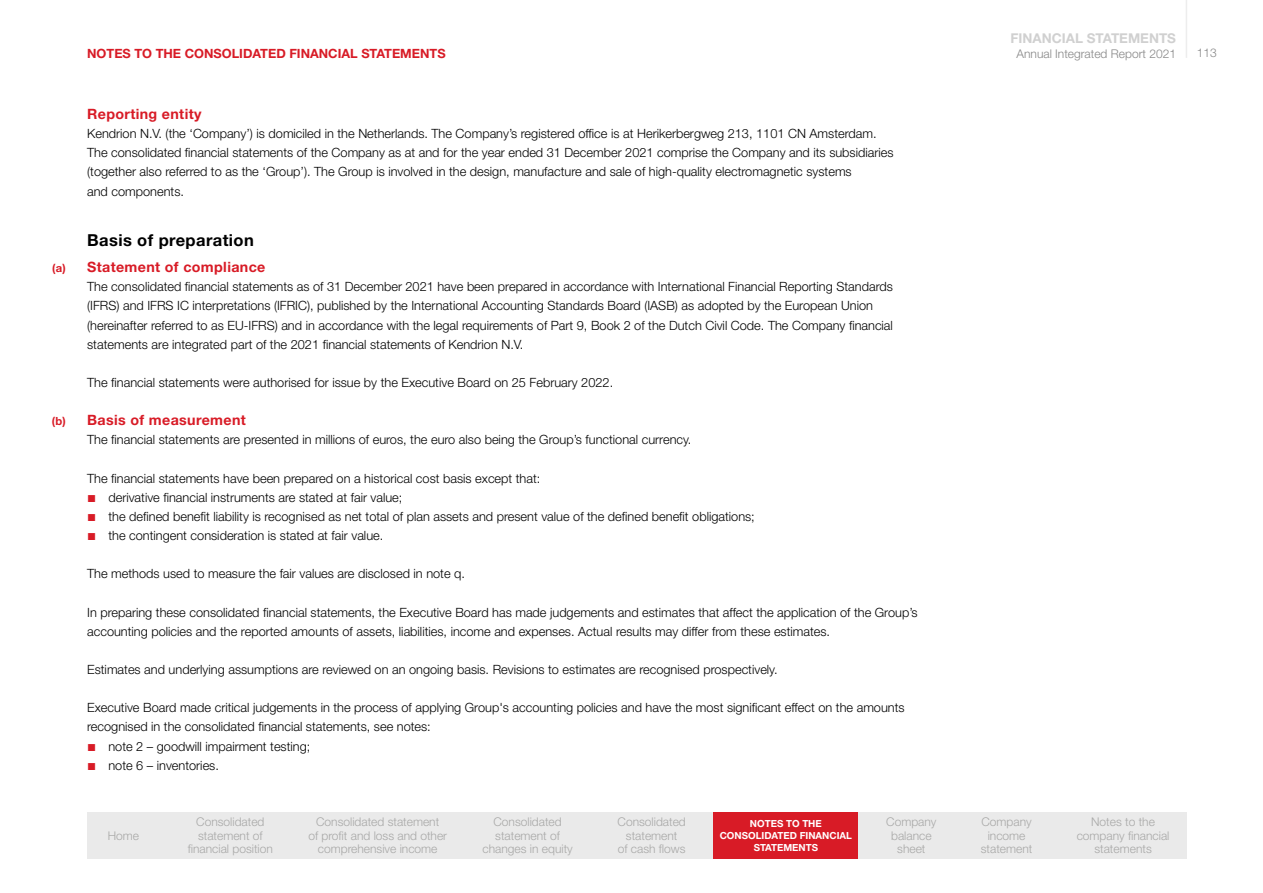
<style>
.page{position:relative;width:1263px;height:893px;background:#fff}
.page>*{position:absolute;margin:0;border:0;box-sizing:border-box;transform-origin:0 0}
.t1{font:700 16.5px "Helvetica Neue LT Std";letter-spacing:.025em;color:#000}
.t2{font:700 14.25px "Helvetica Neue LT Std";letter-spacing:.025em;color:#d81b26}
.t3{font:700 13.5px "Helvetica Neue LT Std";color:#d0d0d0}
.t4{font:300 12.75px/19.2px "Helvetica Neue LT Std";color:#000}
.t5{font:700 12.75px "Helvetica Neue LT Std";color:#d81b26}
.t6{font:300 12px/13.5px "Helvetica Neue LT Std";color:#a8a8a7;text-align:center}
.t7{font:300 12px "Helvetica Neue LT Std";color:#878787}
.t8{font:700 11.25px "Helvetica Neue LT Std";color:#d81b26}
.t9{font:700 9.75px/12px "Helvetica Neue LT Std";color:#fff;text-align:center}
.s1{font-family:"Arial";font-weight:700;font-size:15px;color:#d81b26}
</style>
<div class="page">
<div style="left:87px;top:812px;width:1099px;height:47px;background:#eaeaea"></div>
<div style="left:713px;top:812px;width:145px;height:47px;background:#d81b26"></div>
<hr style="left:1186px;top:0;width:1px;height:58px;background:#ededed">
<p class="t8" style="left:52px;top:261px;width:15px">(a)</p>
<p class="t8" style="left:52px;top:414px;width:16px">(b)</p>
<p class="t5" style="left:87px;top:45px;width:360px">NOTES TO THE CONSOLIDATED FINANCIAL STATEMENTS</p>
<p class="t2" style="left:87px;top:105px;width:116px">Reporting entity</p>
<p class="t4" style="left:87px;top:124px;width:808px">Kendrion N.V. (the ‘Company’) is domiciled in the Netherlands. The Company’s registered office is at Herikerbergweg 213, 1101 CN Amsterdam.<br>The consolidated financial statements of the Company as at and for the year ended 31 December 2021 comprise the Company and its subsidiaries (together also referred to as the ‘Group’). The Group is involved in the design, manufacture and sale of high-quality electromagnetic systems<br>and components.</p>
<p class="t1" style="left:87px;top:230px;width:168px">Basis of preparation</p>
<p class="t2" style="left:87px;top:258px;width:180px">Statement of compliance</p>
<p class="t4" style="left:87px;top:277px;width:807px">The consolidated financial statements as of 31 December 2021 have been prepared in accordance with International Financial Reporting Standards (IFRS) and IFRS IC interpretations (IFRIC), published by the International Accounting Standards Board (IASB) as adopted by the European Union (hereinafter referred to as EU-IFRS) and in accordance with the legal requirements of Part 9, Book 2 of the Dutch Civil Code. The Company financial statements are integrated part of the 2021 financial statements of Kendrion N.V.</p>
<p class="t4" style="left:87px;top:373px;width:527px">The financial statements were authorised for issue by the Executive Board on 25 February 2022.</p>
<p class="t2" style="left:87px;top:411px;width:160px">Basis of measurement</p>
<p class="t4" style="left:87px;top:430px;width:606px">The financial statements are presented in millions of euros, the euro also being the Group’s functional currency.</p>
<p class="t4" style="left:87px;top:468px;width:455px">The financial statements have been prepared on a historical cost basis except that:</p>
<p class="t4" style="left:87px;top:487px;width:317px"><span class="s1">■</span> derivative financial instruments are stated at fair value;</p>
<p class="t4" style="left:87px;top:506px;width:669px"><span class="s1">■</span> the defined benefit liability is recognised as net total of plan assets and present value of the defined benefit obligations;</p>
<p class="t4" style="left:87px;top:526px;width:298px"><span class="s1">■</span> the contingent consideration is stated at fair value.</p>
<p class="t4" style="left:87px;top:564px;width:379px">The methods used to measure the fair values are disclosed in note q.</p>
<p class="t4" style="left:87px;top:602px;width:832px">In preparing these consolidated financial statements, the Executive Board has made judgements and estimates that affect the application of the Group’s accounting policies and the reported amounts of assets, liabilities, income and expenses. Actual results may differ from these estimates.</p>
<p class="t4" style="left:87px;top:660px;width:692px">Estimates and underlying assumptions are reviewed on an ongoing basis. Revisions to estimates are recognised prospectively.</p>
<p class="t4" style="left:87px;top:698px;width:819px">Executive Board made critical judgements in the process of applying Group's accounting policies and have the most significant effect on the amounts recognised in the consolidated financial statements, see notes:</p>
<p class="t4" style="left:87px;top:736px;width:225px"><span class="s1">■</span> note 2 – goodwill impairment testing;</p>
<p class="t4" style="left:87px;top:755px;width:133px"><span class="s1">■</span> note 6 – inventories.</p>
<p class="t3" style="left:1010px;top:30px;width:167px">FINANCIAL STATEMENTS</p>
<p class="t7" style="left:1016px;top:46px;width:161px">Annual Integrated Report 2021</p>
<p class="t7" style="left:1197px;top:45px;width:22px">113</p>
<p class="t6" style="left:108px;top:829px;width:33px">Home</p>
<p class="t6" style="left:188px;top:815px;width:87px">Consolidated statement of financial position</p>
<p class="t6" style="left:308px;top:815px;width:140px">Consolidated statement<br>of profit and loss and other comprehensive income</p>
<p class="t6" style="left:482px;top:815px;width:92px">Consolidated statement of changes in equity</p>
<p class="t6" style="left:617px;top:815px;width:70px">Consolidated statement<br>of cash flows</p>
<p class="t6" style="left:1077px;top:815px;width:94px">Notes to the company financial statements</p>
<p class="t6" style="left:886px;top:815px;width:52px">Company balance sheet</p>
<p class="t6" style="left:981px;top:815px;width:53px">Company income statement</p>
<p class="t9" style="left:720px;top:817px;width:134px">NOTES TO THE<br>CONSOLIDATED FINANCIAL<br>STATEMENTS</p>
</div>
